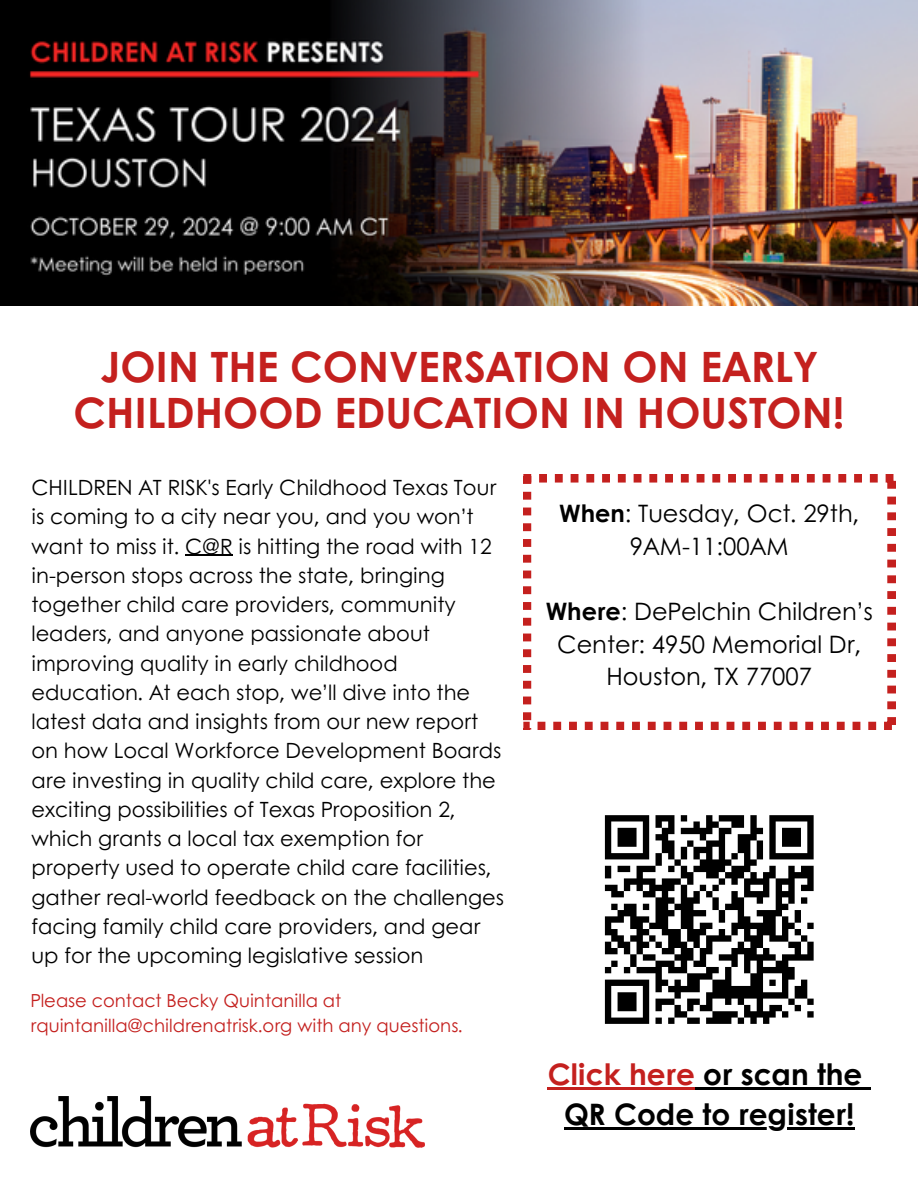
<style>
.page{position:relative;width:918px;height:1188px;background:#fff}
.page>*{position:absolute;margin:0;border:0;box-sizing:border-box;transform-origin:0 0}
.t1{font:700 41.85px/46.2px "Century Gothic";color:#c4201e;text-align:center}
.t2{font:700 29.55px "Century Gothic";color:#c4201e}
.t3{font:700 29.55px "Century Gothic";color:#000}
.t4{font:24px/32.7px "Century Gothic";color:#000;text-align:center}
.t5{font:21px/29.2px "Century Gothic";color:#000}
.t6{font:18px/24.8px "Century Gothic";color:#c4201e}
.s1{font-weight:700}
.s2{color:#000}
</style>
<div class="page">
<svg style="left:523px;top:475px;width:372px;height:255px"></svg>
<img style="left:30px;top:1096px;width:394px;height:52px">
<img style="left:0;top:0;width:918px;height:306px">
<hr style="left:185px;top:555px;width:48px;height:1px;background:#000">
<hr style="left:548px;top:1087px;width:147px;height:2px;background:#c4201e">
<hr style="left:695px;top:1087px;width:167px;height:2px;background:#000">
<svg style="left:862px;top:1087px;width:9px;height:2px"></svg>
<hr style="left:564px;top:1128px;width:290px;height:2px;background:#000">
<svg style="left:604px;top:815px;width:210px;height:209px"></svg>
<p class="t1" style="left:74px;top:342px;width:772px">JOIN THE CONVERSATION ON EARLY<br>CHILDHOOD EDUCATION IN HOUSTON!</p>
<h4 class="t5" style="left:31px;top:472px;width:474px">CHILDREN AT RISK's Early Childhood Texas Tour is coming to a city near you, and you won’t want to miss it. C@R is hitting the road with 12 in-person stops across the state, bringing together child care providers, community leaders, and anyone passionate about improving quality in early childhood education. At each stop, we’ll dive into the latest data and insights from our new report on how Local Workforce Development Boards are investing in quality child care, explore the exciting possibilities of Texas Proposition 2, which grants a local tax exemption for property used to operate child care facilities, gather real-world feedback on the challenges facing family child care providers, and gear up for the upcoming legislative session</h4>
<h2 class="t6" style="left:30px;top:987px;width:434px">Please contact Becky Quintanilla at rquintanilla@childrenatrisk.org with any questions.</h2>
<h3 class="t4" style="left:559px;top:496px;width:302px"><span class="s1">When</span>: Tuesday, Oct. 29th,<br>9AM-11:00AM</h3>
<h3 class="t4" style="left:546px;top:594px;width:329px"><span class="s1">Where</span>: DePelchin Children’s<br>Center: 4950 Memorial Dr,<br>Houston, TX 77007</h3>
<p class="t2" style="left:548px;top:1052px;width:316px">Click here <span class="s2">or scan the</span></p>
<p class="t3" style="left:564px;top:1092px;width:292px">QR Code to register!</p>
</div>
